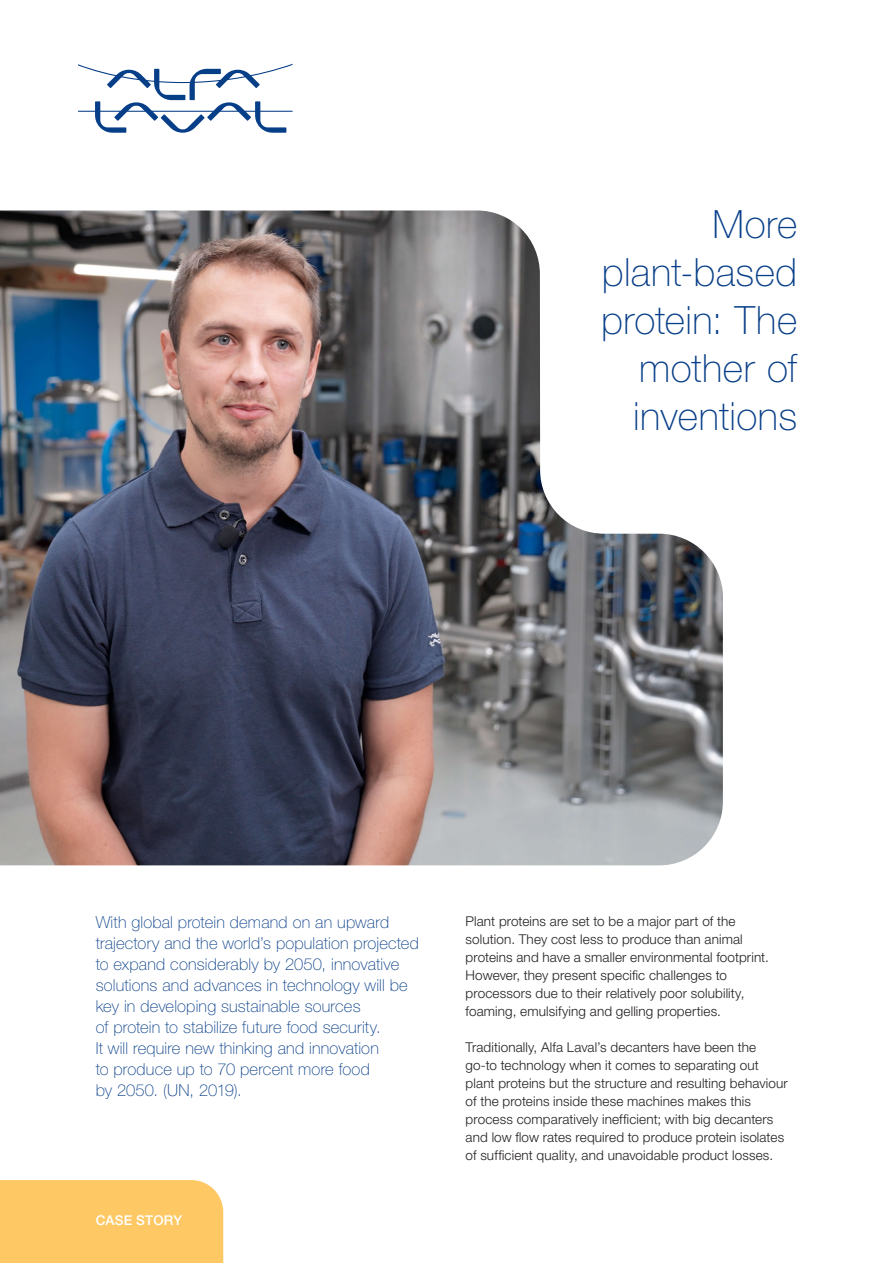
<style>
.page{position:relative;width:893px;height:1263px;background:#fff}
.page>*{position:absolute;margin:0;border:0;box-sizing:border-box;transform-origin:0 0}
.Headline_2{font:100 39px/48px "Helvetica Neue LT Std";letter-spacing:.01em;color:#073e88;text-align:right}
.Sub_headline_3{font:100 16.5px/21px "Helvetica Neue LT Std";letter-spacing:.01em;color:#073e88}
.Bodycopy{font:300 13.5px/18px "Helvetica Neue LT Std";letter-spacing:.01em;color:#231f20}
.Sub_headline_4_White{font:500 13.5px "Helvetica Neue LT Std";letter-spacing:.015em;color:#fff}
</style>
<div class="page">
<div style="left:0;top:1180px;width:223px;height:83px;background:#fec964"></div>
<img style="left:0;top:210px;width:723px;height:655px">
<svg style="left:78px;top:64px;width:215px;height:69px"></svg>
<p class="Headline_2" style="left:601px;top:200px;width:198px">More plant-based protein: The mother of inventions</p>
<p class="Sub_headline_3" style="left:96px;top:912px;width:325px">With global protein demand on an upward trajectory and the world’s population projected to expand considerably by 2050, innovative solutions and advances in technology will be key in developing sustainable sources<br>of protein to stabilize future food security.<br>It will require new thinking and innovation<br>to produce up to 70 percent more food<br>by 2050. (UN, 2019).</p>
<p class="Sub_headline_4_White" style="left:96px;top:1212px;width:88px">CASE STORY</p>
<p class="Bodycopy" style="left:466px;top:912px;width:305px">Plant proteins are set to be a major part of the solution. They cost less to produce than animal proteins and have a smaller environmental footprint.<br>However, they present specific challenges to processors due to their relatively poor solubility, foaming, emulsifying and gelling properties.</p>
<p class="Bodycopy" style="left:466px;top:1038px;width:324px">Traditionally, Alfa Laval’s decanters have been the go-to technology when it comes to separating out plant proteins but the structure and resulting behaviour of the proteins inside these machines makes this process comparatively inefficient; with big decanters and low flow rates required to produce protein isolates of sufficient quality, and unavoidable product losses.</p>
</div>
